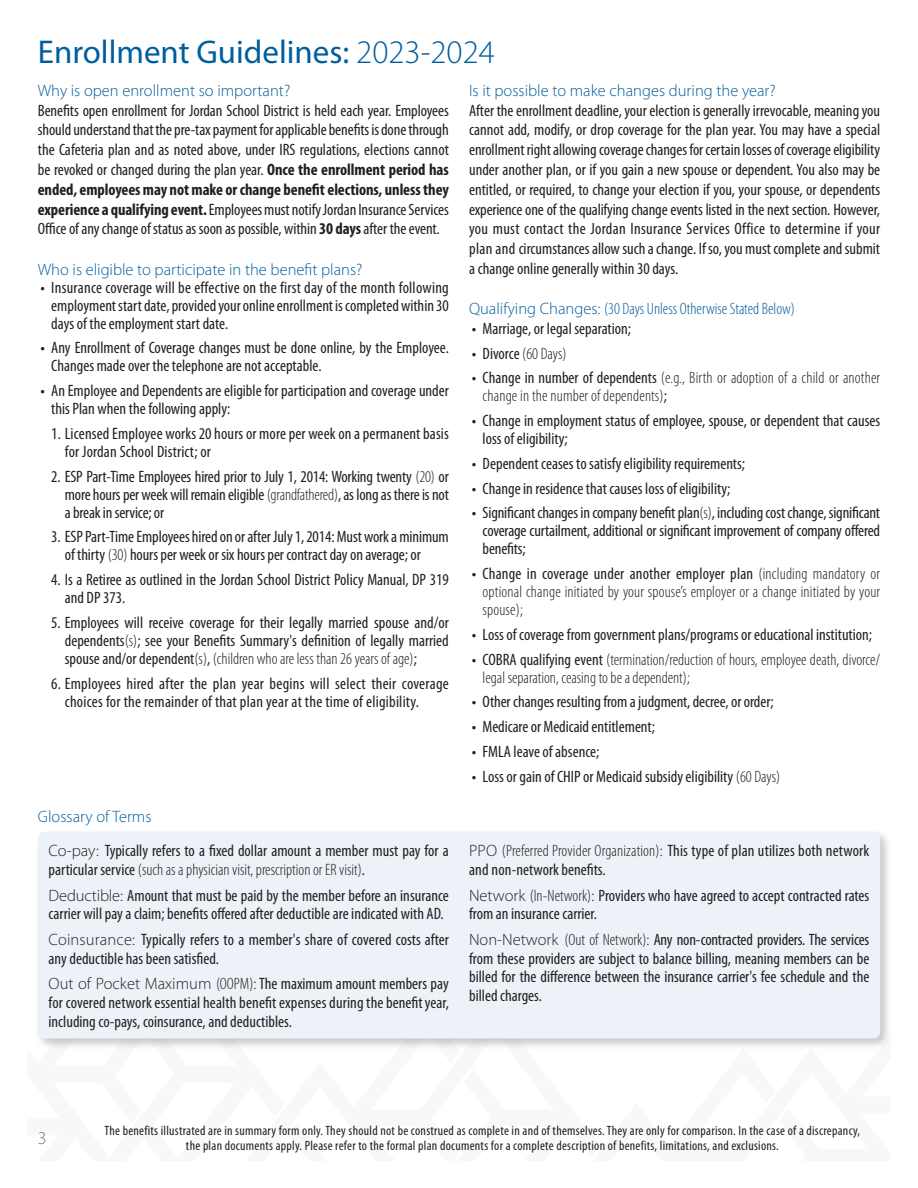
<style>
.page{position:relative;width:918px;height:1188px;background:#fff}
.page>*{position:absolute;margin:0;border:0;box-sizing:border-box;transform-origin:0 0}
.t1{font:33px "Myriad Pro";color:#005e9e}
.t2{font:300 18px "Myriad Pro";color:#76787b}
.t3{font:condensed 16.5px/18px "Myriad Pro";color:#231f20}
.t4{font:300 condensed 16.5px/18px "Myriad Pro";letter-spacing:.005em;color:#231f20}
.t5{font:300 16.5px "Myriad Pro";color:#005e9e}
.t6{font:300 condensed 16.5px "Myriad Pro";color:#005e9e}
.t7{font:condensed 13.5px/15px "Myriad Pro";letter-spacing:.02em;color:#231f20;text-align:center}
.s1{font-weight:300}
.s2{font-weight:700}
.s3{font-weight:600}
.s4{font-stretch:normal}
.s5{font-weight:400}
.s6{font-weight:300;font-stretch:normal}
</style>
<div class="page">
<div style="left:35px;top:829px;width:858px;height:222px;background:#231f20;opacity:.25"></div>
<div style="left:38px;top:832px;width:842px;height:206px;background:#edf2f8;border-radius:7px"></div>
<p class="t1" style="left:38px;top:31px;width:459px">Enrollment Guidelines: <span class="s1">2023-2024</span></p>
<p class="t5" style="left:38px;top:80px;width:254px">Why is open enrollment so important?</p>
<p class="t3" style="left:38px;top:100px;width:413px;line-height:19.8px;text-align:justify">Benefits open enrollment for Jordan School District is held each year. Employees should understand that the pre-tax payment for applicable benefits is done through the Cafeteria plan and as noted above, under IRS regulations, elections cannot be revoked or changed during the plan year. <span class="s2">Once the enrollment period has ended, employees may not make or change benefit elections, unless they experience a qualifying event.</span> Employees must notify Jordan Insurance Services Office of any change of status as soon as possible, within <span class="s2">30 days</span> after the event.</p>
<p class="t5" style="left:38px;top:259px;width:326px">Who is eligible to participate in the benefit plans?</p>
<p class="t3" style="left:51px;top:278px;width:399px;text-align:justify;text-indent:-11px"><span class="s3">•</span> Insurance coverage will be effective on the first day of the month following employment start date, provided your online enrollment is completed within 30 days of the employment start date.</p>
<p class="t3" style="left:51px;top:339px;width:399px;text-indent:-11px"><span class="s3">•</span> Any Enrollment of Coverage changes must be done online, by the Employee.<br>Changes made over the telephone are not acceptable.</p>
<p class="t3" style="left:51px;top:381px;width:399px;text-indent:-11px"><span class="s3">•</span> An Employee and Dependents are eligible for participation and coverage under this Plan when the following apply:</p>
<p class="t3" style="left:65px;top:424px;width:386px;text-indent:-14px">1. Licensed Employee works 20 hours or more per week on a permanent basis for Jordan School District; or</p>
<p class="t3" style="left:65px;top:467px;width:386px;text-align:justify;text-indent:-14px">2. ESP Part-Time Employees hired prior to July 1, 2014: Working twenty <span class="s1">(20)</span> or more hours per week will remain eligible <span class="s1">(grandfathered)</span>, as long as there is not a break in service; or</p>
<p class="t3" style="left:65px;top:528px;width:386px;text-indent:-14px">3. ESP Part-Time Employees hired on or after July 1, 2014: Must work a minimum of thirty <span class="s1">(30)</span> hours per week or six hours per contract day on average; or</p>
<p class="t3" style="left:65px;top:570px;width:386px;text-indent:-14px">4. Is a Retiree as outlined in the Jordan School District Policy Manual, DP 319 and DP 373.</p>
<p class="t3" style="left:65px;top:613px;width:386px;text-align:justify;text-indent:-14px">5. Employees will receive coverage for their legally married spouse and/or dependents<span class="s1">(s)</span>; see your Benefits Summary's definition of legally married spouse and/or dependent<span class="s1">(s)</span>, <span class="s1">(children who are less than 26 years of age)</span>;</p>
<p class="t3" style="left:65px;top:674px;width:386px;text-indent:-14px">6. Employees hired after the plan year begins will select their coverage choices for the remainder of that plan year at the time of eligibility.</p>
<p class="t5" style="left:469px;top:80px;width:308px">Is it possible to make changes during the year?</p>
<p class="t3" style="left:469px;top:100px;width:413px;line-height:19.8px;text-align:justify">After the enrollment deadline, your election is generally irrevocable, meaning you cannot add, modify, or drop coverage for the plan year. You may have a special enrollment right allowing coverage changes for certain losses of coverage eligibility under another plan, or if you gain a new spouse or dependent. You also may be entitled, or required, to change your election if you, your spouse, or dependents experience one of the qualifying change events listed in the next section. However, you must contact the Jordan Insurance Services Office to determine if your plan and circumstances allow such a change. If so, you must complete and submit a change online generally within 30 days.</p>
<p class="t6" style="left:469px;top:299px;width:327px"><span class="s4">Qualifying Changes:</span> (30 Days Unless Otherwise Stated Below)</p>
<p class="t3" style="left:472px;top:319px;width:161px"><span class="s3">•</span> Marriage, or legal separation;</p>
<p class="t4" style="left:472px;top:344px;width:96px"><span class="s3">•</span> <span class="s5">Divorce</span> (60 Days)</p>
<p class="t4" style="left:483px;top:369px;width:399px;text-indent:-11px"><span class="s3">•</span> <span class="s5">Change in number of dependents</span> (e.g., Birth or adoption of a child or another change in the number of dependents)<span class="s5">;</span></p>
<p class="t3" style="left:483px;top:411px;width:399px;text-indent:-11px"><span class="s3">•</span> Change in employment status of employee, spouse, or dependent that causes loss of eligibility;</p>
<p class="t3" style="left:472px;top:454px;width:275px"><span class="s3">•</span> Dependent ceases to satisfy eligibility requirements;</p>
<p class="t3" style="left:472px;top:479px;width:260px"><span class="s3">•</span> Change in residence that causes loss of eligibility;</p>
<p class="t3" style="left:483px;top:504px;width:399px;text-align:justify;text-indent:-11px"><span class="s3">•</span> Significant changes in company benefit plan<span class="s1">(s)</span>, including cost change, significant coverage curtailment, additional or significant improvement of company offered benefits;</p>
<p class="t4" style="left:483px;top:565px;width:399px;text-align:justify;text-indent:-11px"><span class="s3">•</span> <span class="s5">Change in coverage under another employer plan</span> (including mandatory or optional change initiated by your spouse’s employer or a change initiated by your spouse);</p>
<p class="t3" style="left:472px;top:625px;width:402px"><span class="s3">•</span> Loss of coverage from government plans/programs or educational institution;</p>
<p class="t4" style="left:483px;top:650px;width:399px;text-indent:-11px"><span class="s3">•</span> <span class="s5">COBRA qualifying event</span> (termination/reduction of hours, employee death, divorce/ legal separation, ceasing to be a dependent);</p>
<p class="t3" style="left:472px;top:693px;width:303px"><span class="s3">•</span> Other changes resulting from a judgment, decree, or order;</p>
<p class="t3" style="left:472px;top:717px;width:185px"><span class="s3">•</span> Medicare or Medicaid entitlement;</p>
<p class="t3" style="left:472px;top:742px;width:129px"><span class="s3">•</span> FMLA leave of absence;</p>
<p class="t3" style="left:472px;top:767px;width:310px"><span class="s3">•</span> Loss or gain of CHIP or Medicaid subsidy eligibility <span class="s1">(60 Days)</span></p>
<p class="t5" style="left:38px;top:806px;width:115px">Glossary of Terms</p>
<p class="t3" style="left:49px;top:841px;width:402px;line-height:18.8px"><span class="s6">Co-pay:</span> Typically refers to a fixed dollar amount a member must pay for a particular service <span class="s1">(such as a physician visit, prescription or ER visit)</span>.</p>
<p class="t3" style="left:49px;top:886px;width:402px;line-height:18.8px"><span class="s6">Deductible:</span> Amount that must be paid by the member before an insurance carrier will pay a claim; benefits offered after deductible are indicated with AD.</p>
<p class="t3" style="left:49px;top:930px;width:402px;line-height:18.8px"><span class="s6">Coinsurance:</span> Typically refers to a member's share of covered costs after any deductible has been satisfied.</p>
<p class="t3" style="left:49px;top:974px;width:402px;line-height:18.8px;text-align:justify"><span class="s6">Out of Pocket Maximum</span> <span class="s1">(OOPM)</span><span class="s6">:</span> The maximum amount members pay for covered network essential health benefit expenses during the benefit year, including co-pays, coinsurance, and deductibles.</p>
<p class="t3" style="left:469px;top:841px;width:402px;line-height:18.8px"><span class="s6">PPO</span> <span class="s1">(Preferred Provider Organization)</span><span class="s6">:</span> This type of plan utilizes both network and non-network benefits.</p>
<p class="t3" style="left:469px;top:886px;width:402px;line-height:18.8px"><span class="s6">Network</span> <span class="s1">(In-Network)</span><span class="s6">:</span> Providers who have agreed to accept contracted rates from an insurance carrier.</p>
<p class="t3" style="left:469px;top:930px;width:402px;line-height:18.8px;text-align:justify"><span class="s6">Non-Network</span> <span class="s1">(Out of Network)</span><span class="s6">:</span> Any non-contracted providers. The services from these providers are subject to balance billing, meaning members can be billed for the difference between the insurance carrier's fee schedule and the billed charges.</p>
<p class="t2" style="left:38px;top:1128px;width:10px">3</p>
<p class="t7" style="left:105px;top:1123px;width:757px">The benefits illustrated are in summary form only. They should not be construed as complete in and of themselves. They are only for comparison. In the case of a discrepancy, the plan documents apply. Please refer to the formal plan documents for a complete description of benefits, limitations, and exclusions.</p>
</div>
